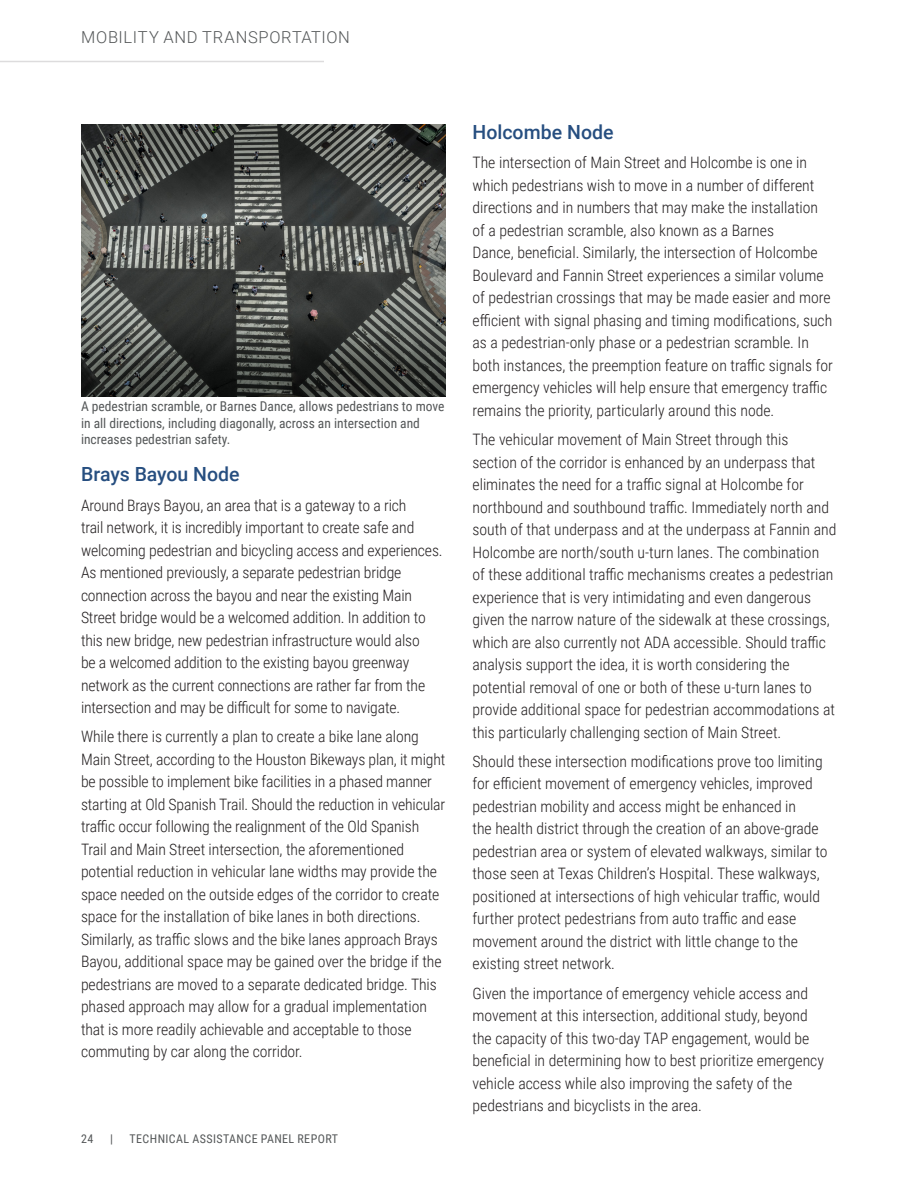
<style>
.page{position:relative;width:918px;height:1188px;background:#fff}
.page>*{position:absolute;margin:0;border:0;box-sizing:border-box;transform-origin:0 0}
.t1{font:500 19.5px "Roboto";color:#264e80}
.Section_Heading{font:300 16.5px "Roboto";letter-spacing:.04em;color:#545758}
.Body{font:300 15.75px/22.5px "Roboto Condensed";color:#231f20}
.t2{font:13.5px/16.5px "Roboto Condensed";color:#545758}
.t3{font:12px "Roboto Condensed";letter-spacing:.035em;color:#545758}
</style>
<div class="page">
<hr style="left:0;top:61px;width:324px;height:1px;background:#dddcdd">
<img style="left:81px;top:124px;width:365px;height:272px">
<p class="Section_Heading" style="left:81px;top:26px;width:270px">MOBILITY AND TRANSPORTATION</p>
<p class="t2" style="left:81px;top:398px;width:365px">A pedestrian scramble, or Barnes Dance, allows pedestrians to move in all directions, including diagonally, across an intersection and increases pedestrian safety.</p>
<h3 class="t1" style="left:81px;top:461px;width:160px">Brays Bayou Node</h3>
<p class="Body" style="left:81px;top:493px;width:363px">Around Brays Bayou, an area that is a gateway to a rich<br>trail network, it is incredibly important to create safe and welcoming pedestrian and bicycling access and experiences.<br>As mentioned previously, a separate pedestrian bridge connection across the bayou and near the existing Main Street bridge would be a welcomed addition. In addition to this new bridge, new pedestrian infrastructure would also<br>be a welcomed addition to the existing bayou greenway network as the current connections are rather far from the intersection and may be difficult for some to navigate.</p>
<p class="Body" style="left:81px;top:725px;width:366px">While there is currently a plan to create a bike lane along Main Street, according to the Houston Bikeways plan, it might be possible to implement bike facilities in a phased manner starting at Old Spanish Trail. Should the reduction in vehicular traffic occur following the realignment of the Old Spanish Trail and Main Street intersection, the aforementioned potential reduction in vehicular lane widths may provide the space needed on the outside edges of the corridor to create space for the installation of bike lanes in both directions.<br>Similarly, as traffic slows and the bike lanes approach Brays Bayou, additional space may be gained over the bridge if the pedestrians are moved to a separate dedicated bridge. This phased approach may allow for a gradual implementation that is more readily achievable and acceptable to those commuting by car along the corridor.</p>
<p class="t3" style="left:81px;top:1130px;width:14px">24</p>
<p class="t3" style="left:110px;top:1130px;width:4px">|</p>
<p class="t3" style="left:130px;top:1130px;width:210px">TECHNICAL ASSISTANCE PANEL REPORT</p>
<h3 class="t1" style="left:472px;top:119px;width:143px">Holcombe Node</h3>
<p class="Body" style="left:472px;top:151px;width:362px">The intersection of Main Street and Holcombe is one in which pedestrians wish to move in a number of different directions and in numbers that may make the installation of a pedestrian scramble, also known as a Barnes<br>Dance, beneficial. Similarly, the intersection of Holcombe Boulevard and Fannin Street experiences a similar volume of pedestrian crossings that may be made easier and more efficient with signal phasing and timing modifications, such as a pedestrian-only phase or a pedestrian scramble. In both instances, the preemption feature on traffic signals for emergency vehicles will help ensure that emergency traffic remains the priority, particularly around this node.</p>
<p class="Body" style="left:472px;top:428px;width:365px">The vehicular movement of Main Street through this section of the corridor is enhanced by an underpass that eliminates the need for a traffic signal at Holcombe for northbound and southbound traffic. Immediately north and south of that underpass and at the underpass at Fannin and Holcombe are north/south u-turn lanes. The combination<br>of these additional traffic mechanisms creates a pedestrian experience that is very intimidating and even dangerous given the narrow nature of the sidewalk at these crossings, which are also currently not ADA accessible. Should traffic analysis support the idea, it is worth considering the potential removal of one or both of these u-turn lanes to provide additional space for pedestrian accommodations at this particularly challenging section of Main Street.</p>
<p class="Body" style="left:472px;top:749px;width:357px">Should these intersection modifications prove too limiting for efficient movement of emergency vehicles, improved pedestrian mobility and access might be enhanced in<br>the health district through the creation of an above-grade pedestrian area or system of elevated walkways, similar to those seen at Texas Children’s Hospital. These walkways, positioned at intersections of high vehicular traffic, would further protect pedestrians from auto traffic and ease movement around the district with little change to the existing street network.</p>
<p class="Body" style="left:472px;top:981px;width:353px">Given the importance of emergency vehicle access and movement at this intersection, additional study, beyond the capacity of this two-day TAP engagement, would be beneficial in determining how to best prioritize emergency vehicle access while also improving the safety of the pedestrians and bicyclists in the area.</p>
</div>
